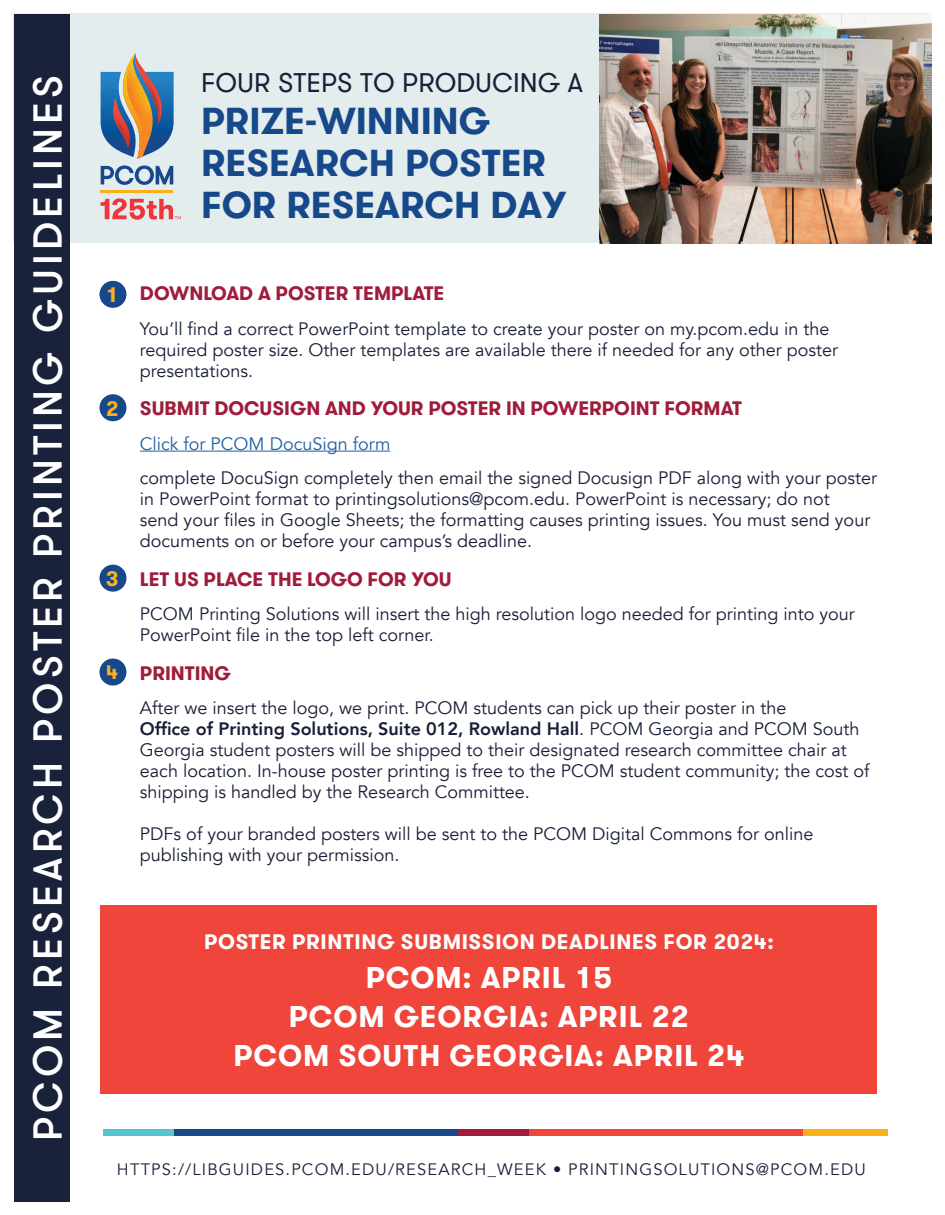
<style>
.page{position:relative;width:945px;height:1215px;background:#fff}
.page>*{position:absolute;margin:0;border:0;box-sizing:border-box;transform-origin:0 0}
.t1{font:500 40.5px "GT Walsheim";letter-spacing:.1em;color:#fff}
.t2{font:700 37.5px/42px "GT Walsheim";color:#17488a}
.callout_Box{font:700 30px "GT Walsheim";letter-spacing:.03em;color:#fff}
.t3{font:27px "GT Walsheim";color:#19213b}
.callout_Box-2{font:700 21px "GT Walsheim";letter-spacing:.03em;color:#fff}
.t4{font:700 21px "GT Walsheim";color:#fcb01a}
.t5{font:700 19.5px "GT Walsheim";color:#a01c3b}
.t6{font:700 19.5px "GT Walsheim";color:#fcb01a}
.text{font:18px/21px "Avenir";color:#181e38}
.text-2{font:18px "Avenir";color:#205fa0}
.text-3{font:16.5px "Avenir";letter-spacing:.07em;color:#181e38}
.s1{font-weight:800}
</style>
<div class="page">
<div style="left:14px;top:14px;width:918px;height:229px;background:#e4eded"></div>
<div style="left:104px;top:1129px;width:71px;height:7px;background:#56c5cd"></div>
<div style="left:175px;top:1129px;width:283px;height:7px;background:#17488a"></div>
<div style="left:458px;top:1129px;width:73px;height:7px;background:#a01c3b"></div>
<div style="left:529px;top:1129px;width:275px;height:7px;background:#ef453b"></div>
<div style="left:804px;top:1129px;width:84px;height:7px;background:#fcb01a"></div>
<div style="left:100px;top:905px;width:778px;height:189px;background:#ef453b"></div>
<hr style="left:140px;top:451px;width:250px;height:1px;background:#205fa0">
<div style="left:99px;top:281px;width:27px;height:27px;background:#17488a;border-radius:50%"></div>
<div style="left:99px;top:394px;width:27px;height:27px;background:#17488a;border-radius:50%"></div>
<div style="left:99px;top:565px;width:27px;height:27px;background:#17488a;border-radius:50%"></div>
<div style="left:99px;top:659px;width:27px;height:27px;background:#17488a;border-radius:50%"></div>
<img style="left:600px;top:14px;width:332px;height:229px">
<hr style="left:101px;top:190px;width:72px;height:2px;background:#fcaf19">
<svg style="left:101px;top:165px;width:72px;height:20px"></svg>
<svg style="left:101px;top:53px;width:73px;height:106px"></svg>
<svg style="left:100px;top:198px;width:81px;height:22px"></svg>
<div style="left:14px;top:14px;width:55px;height:1188px;background:#19213b"></div>
<p class="t1" style="left:22px;top:1141px;width:1067px;rotate:-90deg">PCOM RESEARCH POSTER PRINTING GUIDELINES</p>
<h2 class="t3" style="left:201px;top:65px;width:383px">FOUR STEPS TO PRODUCING A</h2>
<h2 class="t2" style="left:201px;top:100px;width:367px">PRIZE-WINNING<br>RESEARCH POSTER<br>FOR RESEARCH DAY</h2>
<p class="t4" style="left:106px;top:281px;width:14px">1</p>
<h3 class="t5" style="left:140px;top:281px;width:306px">DOWNLOAD A POSTER TEMPLATE</h3>
<p class="text" style="left:140px;top:318px;width:700px">You’ll find a correct PowerPoint template to create your poster on my.pcom.edu in the required poster size. Other templates are available there if needed for any other poster presentations.</p>
<p class="t4" style="left:106px;top:395px;width:14px">2</p>
<h3 class="t5" style="left:140px;top:396px;width:604px">SUBMIT DOCUSIGN AND YOUR POSTER IN POWERPOINT FORMAT</h3>
<p class="text-2" style="left:140px;top:433px;width:252px">Click for PCOM DocuSign form</p>
<p class="text" style="left:140px;top:468px;width:739px">complete DocuSign completely then email the signed Docusign PDF along with your poster in PowerPoint format to printingsolutions@pcom.edu. PowerPoint is necessary; do not<br>send your files in Google Sheets; the formatting causes printing issues. You must send your documents on or before your campus’s deadline.</p>
<p class="t4" style="left:106px;top:565px;width:14px">3</p>
<h3 class="t5" style="left:140px;top:566px;width:313px">LET US PLACE THE LOGO FOR YOU</h3>
<p class="text" style="left:140px;top:604px;width:716px">PCOM Printing Solutions will insert the high resolution logo needed for printing into your<br>PowerPoint file in the top left corner.</p>
<p class="t6" style="left:106px;top:660px;width:13px">4</p>
<h3 class="t5" style="left:140px;top:660px;width:92px">PRINTING</h3>
<p class="text" style="left:140px;top:698px;width:731px">After we insert the logo, we print. PCOM students can pick up their poster in the<br><span class="s1">Office of Printing Solutions, Suite 012, Rowland Hall</span>. PCOM Georgia and PCOM South Georgia student posters will be shipped to their designated research committee chair at each location. In-house poster printing is free to the PCOM student community; the cost of shipping is handled by the Research Committee.</p>
<p class="text" style="left:140px;top:824px;width:675px">PDFs of your branded posters will be sent to the PCOM Digital Commons for online publishing with your permission.</p>
<p class="callout_Box-2" style="left:204px;top:928px;width:571px">POSTER PRINTING SUBMISSION DEADLINES FOR 2024:</p>
<p class="callout_Box" style="left:366px;top:958px;width:248px">PCOM: APRIL 15</p>
<p class="callout_Box" style="left:289px;top:997px;width:402px">PCOM GEORGIA: APRIL 22</p>
<p class="callout_Box" style="left:234px;top:1036px;width:513px">PCOM SOUTH GEORGIA: APRIL 24</p>
<p class="text-3" style="left:117px;top:1159px;width:750px">HTTPS://LIBGUIDES.PCOM.EDU/RESEARCH_WEEK • PRINTINGSOLUTIONS@PCOM.EDU</p>
</div>
